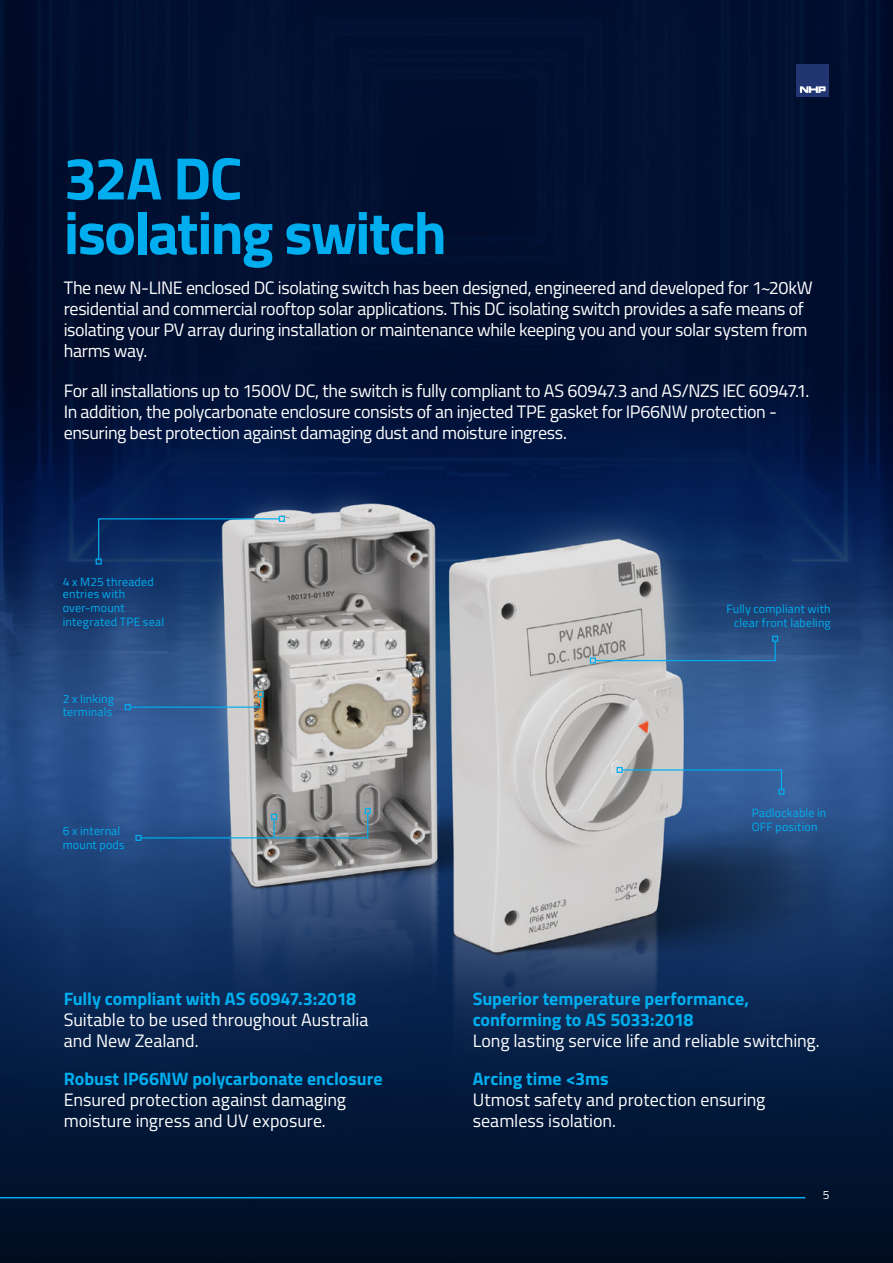
<style>
.page{position:relative;width:893px;height:1263px;background:#fff}
.page>*{position:absolute;margin:0;border:0;box-sizing:border-box;transform-origin:0 0}
.t1{font:700 60px/54.6px "Titillium Web";letter-spacing:-.03em;color:#00aeef}
.t2{font:18px/21px "Titillium Web";letter-spacing:-.02em;color:#fff}
.t3{font:18px/21px "Titillium Web";color:#fff}
.t4{font:700 18px/21px "Titillium Web";letter-spacing:-.005em;color:#00aeef}
.t5{font:12px/13.6px "Titillium Web";letter-spacing:.015em;color:#00aeef}
.t6{font:12px "Titillium Web";color:#fff}
</style>
<div class="page">
<img style="left:0;top:0;width:893px;height:1263px">
<div style="left:590px;top:657px;width:6px;height:7px;border:1px solid #00aeef"></div>
<svg style="left:594px;top:636px;width:184px;height:26px;background:#6382a2"></svg>
<svg style="left:96px;top:516px;width:189px;height:48px;background:#3e587e"></svg>
<svg style="left:617px;top:767px;width:167px;height:28px;background:#6283a7"></svg>
<svg style="left:125px;top:691px;width:139px;height:19px;background:#5379a2"></svg>
<div style="left:135px;top:835px;width:7px;height:6px;border:1px solid #00aeef"></div>
<svg style="left:140px;top:808px;width:231px;height:31px;background:#647b94"></svg>
<div style="left:796px;top:64px;width:33px;height:33px;background:#213573"></div>
<svg style="left:800px;top:86px;width:26px;height:7px"></svg>
<hr style="left:0;top:1197px;width:805px;height:1px;background:#00aeef">
<h1 class="t1" style="left:64px;top:148px;width:385px">32A DC isolating switch</h1>
<p class="t2" style="left:64px;top:276px;width:750px">The new N-LINE enclosed DC isolating switch has been designed, engineered and developed for 1~20kW residential and commercial rooftop solar applications. This DC isolating switch provides a safe means of isolating your PV array during installation or maintenance while keeping you and your solar system from harms way.</p>
<p class="t2" style="left:64px;top:379px;width:747px">For all installations up to 1500V DC, the switch is fully compliant to AS 60947.3 and AS/NZS IEC 60947.1.<br>In addition, the polycarbonate enclosure consists of an injected TPE gasket for IP66NW protection - ensuring best protection against damaging dust and moisture ingress.</p>
<p class="t5" style="left:63px;top:575px;width:92px;line-height:12.3px">4 x M25 threaded entries with</p>
<p class="t5" style="left:63px;top:600px;width:103px">over-mount integrated TPE seal</p>
<p class="t5" style="left:726px;top:602px;width:106px;text-align:right">Fully compliant with clear front labeling</p>
<p class="t5" style="left:63px;top:691px;width:53px">2 x linking terminals</p>
<p class="t5" style="left:63px;top:824px;width:63px">6 x internal mount pods</p>
<p class="t4" style="left:64px;top:987px;width:294px">Fully compliant with AS 60947.3:2018</p>
<p class="t3" style="left:64px;top:1008px;width:306px">Suitable to be used throughout Australia and New Zealand.</p>
<p class="t4" style="left:64px;top:1067px;width:320px">Robust IP66NW polycarbonate enclosure</p>
<p class="t3" style="left:64px;top:1088px;width:284px">Ensured protection against damaging moisture ingress and UV exposure.</p>
<p class="t5" style="left:752px;top:805px;width:76px">Padlockable in<br>OFF position</p>
<p class="t4" style="left:473px;top:987px;width:278px">Superior temperature performance, conforming to AS 5033:2018</p>
<p class="t2" style="left:473px;top:1029px;width:349px">Long lasting service life and reliable switching.</p>
<p class="t4" style="left:473px;top:1067px;width:137px">Arcing time &lt;3ms</p>
<p class="t3" style="left:473px;top:1088px;width:294px">Utmost safety and protection ensuring seamless isolation.</p>
<p class="t6" style="left:823px;top:1186px;width:8px">5</p>
</div>
